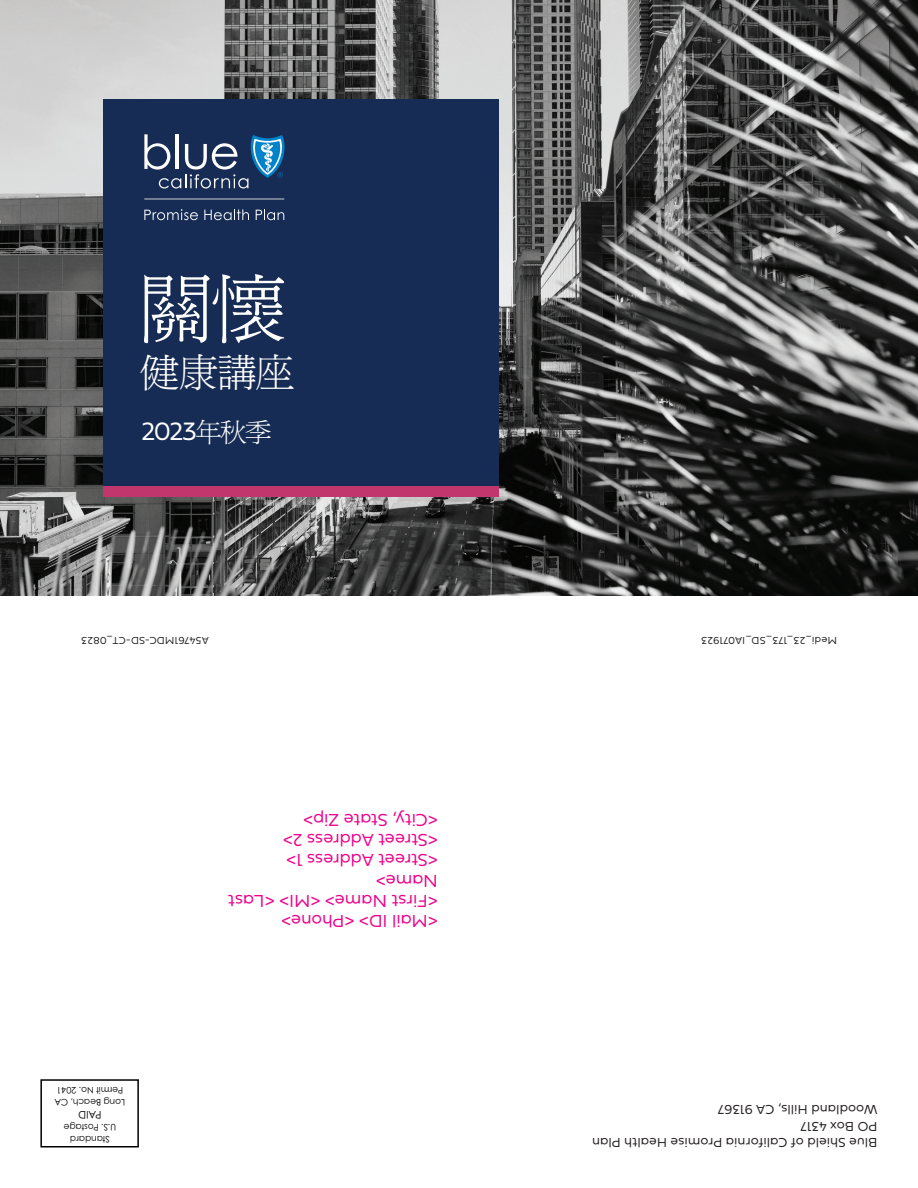
<style>
.page{position:relative;width:918px;height:1188px;background:#fff}
.page>*{position:absolute;margin:0;border:0;box-sizing:border-box;transform-origin:0 0}
.B_HEAD_36{font:75px "P Ming Li U";color:#fff}
.B_HEAD_36-2{font:39px "P Ming Li U";color:#fff}
.MC_BODY_12pt{font:26.25px "Fieldwork Geo Light";color:#fff}
.Address_Info_M{font:18px/20.2px "Fieldwork Geo Light";letter-spacing:-.005em;color:#ed028c}
.Mailing_Return_Addre{font:13.5px "Fieldwork Geo Light";letter-spacing:.005em;color:#231f20}
.Mailing_Disclaimer{font:10.5px "Fieldwork Geo Light";letter-spacing:.02em;color:#231f20}
.t1{font:10.5px "Century Gothic B";color:#000}
.t2{font:9px/12px "Century Gothic B";color:#000;text-align:center}
.s1{font-family:"P Ming Li U"}
</style>
<div class="page">
<div style="left:40px;top:1079px;width:99px;height:69px;border:2px solid #000"></div>
<img style="left:0;top:0;width:918px;height:596px">
<div style="left:104px;top:486px;width:396px;height:10px;background:#c1376d"></div>
<div style="left:104px;top:99px;width:396px;height:387px;background:#172c55"></div>
<svg style="left:144px;top:134px;width:140px;height:55px"></svg>
<svg style="left:144px;top:209px;width:54px;height:11px"></svg>
<svg style="left:204px;top:209px;width:45px;height:11px"></svg>
<svg style="left:256px;top:209px;width:28px;height:11px"></svg>
<hr style="left:144px;top:199px;width:140px;height:1px;background:#d1d2d4">
<p class="B_HEAD_36" style="left:139px;top:271px;width:149px">關懷</p>
<p class="B_HEAD_36-2" style="left:140px;top:352px;width:156px">健康講座</p>
<p class="MC_BODY_12pt" style="left:141px;top:410px;width:132px">2023<span class="s1">年秋季</span></p>
<p class="Mailing_Disclaimer" style="left:209px;top:649px;width:129px;rotate:-180deg">A54761MDC-SD-CT_0823</p>
<p class="Mailing_Disclaimer" style="left:837px;top:649px;width:137px;rotate:-180deg">Medi_23_173_SD_IA071923</p>
<p class="Address_Info_M" style="left:438px;top:831px;width:136px;rotate:-180deg">&lt;City, State Zip&gt;</p>
<p class="Address_Info_M" style="left:438px;top:851px;width:156px;rotate:-180deg">&lt;Street Address 2&gt;</p>
<p class="Address_Info_M" style="left:438px;top:871px;width:153px;rotate:-180deg">&lt;Street Address 1&gt;</p>
<p class="t2" style="left:125px;top:1108px;width:72px;text-align:left;rotate:-180deg">Long Beach, CA<br>Permit No. 2041</p>
<p class="t1" style="left:101px;top:1121px;width:24px;rotate:-180deg">PAID</p>
<p class="t2" style="left:116px;top:1146px;width:54px;rotate:-180deg">Standard<br>U.S. Postage</p>
<p class="Address_Info_M" style="left:438px;top:932px;width:211px;rotate:-180deg">&lt;Mail ID&gt; &lt;Phone&gt;<br>&lt;First Name&gt; &lt;MI&gt; &lt;Last<br>Name&gt;</p>
<p class="Mailing_Return_Addre" style="left:878px;top:1120px;width:161px;rotate:-180deg">Woodland Hills, CA 91367</p>
<p class="Mailing_Return_Addre" style="left:878px;top:1137px;width:78px;rotate:-180deg">PO Box 4317</p>
<p class="Mailing_Return_Addre" style="left:878px;top:1153px;width:287px;rotate:-180deg">Blue Shield of California Promise Health Plan</p>
</div>
